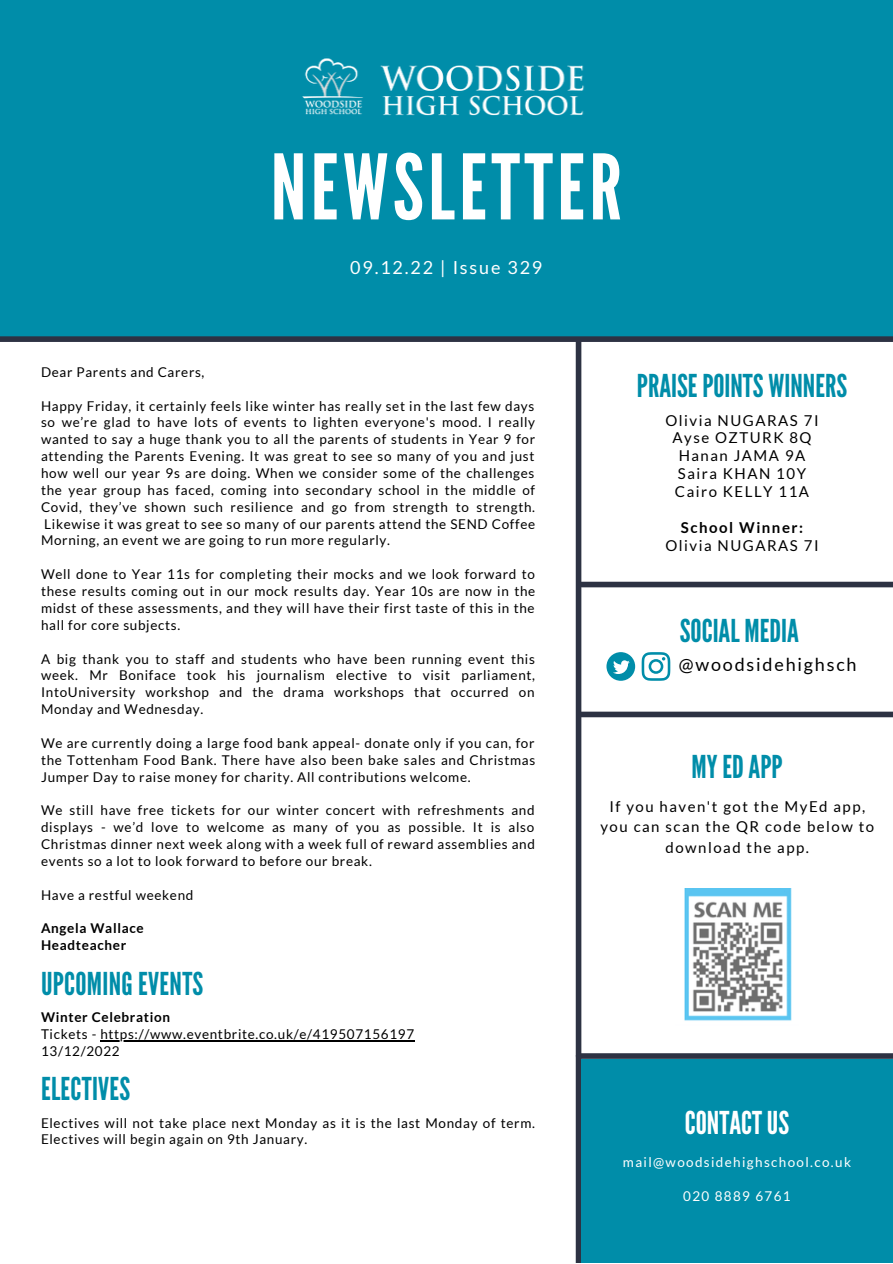
<style>
.page{position:relative;width:893px;height:1264px;background:#fff}
.page>*{position:absolute;margin:0;border:0;box-sizing:border-box;transform-origin:0 0}
.t1{font:89.85px "League Gothic";letter-spacing:.05em;color:#fff}
.t2{font:31.5px "League Gothic";color:#008da9}
.t3{font:31.5px "League Gothic";color:#fff}
.t4{font:18px "Lato";letter-spacing:.1em;color:#fff}
.t5{font:18px "Lato";letter-spacing:.1em;color:#000}
.t6{font:15px/18px "Lato";letter-spacing:.1em;color:#000;text-align:center}
.t7{font:700 15px "Lato";letter-spacing:.1em;color:#000}
.t8{font:13.5px/16.8px "Lato";letter-spacing:.05em;color:#000;text-align:justify}
.t9{font:700 13.5px/16.8px "Lato";letter-spacing:.05em;color:#000}
.t10{font:13.5px "Lato";letter-spacing:.1em;color:#fff}
</style>
<div class="page">
<div style="left:0;top:0;width:892px;height:336px;background:#008da9"></div>
<img style="left:302px;top:58px;width:282px;height:58px">
<div style="left:0;top:336px;width:892px;height:6px;background:#2d3243"></div>
<div style="left:575px;top:341px;width:6px;height:921px;background:#2d3243"></div>
<div style="left:580px;top:711px;width:312px;height:6px;background:#2d3243"></div>
<svg style="left:641px;top:652px;width:29px;height:28px"></svg>
<svg style="left:606px;top:652px;width:29px;height:28px"></svg>
<div style="left:581px;top:1058px;width:311px;height:204px;background:#008da9"></div>
<div style="left:578px;top:1053px;width:314px;height:5px;background:#2d3243"></div>
<img style="left:684px;top:888px;width:108px;height:133px">
<div style="left:581px;top:581px;width:311px;height:6px;background:#2d3243"></div>
<hr style="left:100px;top:1040px;width:315px;height:1px;background:#000">
<h1 class="t1" style="left:271px;top:135px;width:352px">NEWSLETTER</h1>
<h3 class="t4" style="left:350px;top:256px;width:194px">09.12.22 | Issue 329</h3>
<p class="t8" style="left:41px;top:363px;width:165px">Dear Parents and Carers,</p>
<p class="t8" style="left:41px;top:397px;width:495px">Happy Friday, it certainly feels like winter has really set in the last few days so we’re glad to have lots of events to lighten everyone's mood. I really wanted to say a huge thank you to all the parents of students in Year 9 for attending the Parents Evening. It was great to see so many of you and just how well our year 9s are doing. When we consider some of the challenges the year group has faced, coming into secondary school in the middle of Covid, they’ve shown such resilience and go from strength to strength.<br>Likewise it was great to see so many of our parents attend the SEND Coffee Morning, an event we are going to run more regularly.</p>
<p class="t8" style="left:41px;top:565px;width:496px">Well done to Year 11s for completing their mocks and we look forward to these results coming out in our mock results day. Year 10s are now in the midst of these assessments, and they will have their first taste of this in the hall for core subjects.</p>
<p class="t8" style="left:41px;top:650px;width:495px">A big thank you to staff and students who have been running event this week. Mr Boniface took his journalism elective to visit parliament, IntoUniversity workshop and the drama workshops that occurred on Monday and Wednesday.</p>
<p class="t8" style="left:41px;top:734px;width:495px">We are currently doing a large food bank appeal- donate only if you can, for the Tottenham Food Bank. There have also been bake sales and Christmas Jumper Day to raise money for charity. All contributions welcome.</p>
<p class="t8" style="left:41px;top:801px;width:495px">We still have free tickets for our winter concert with refreshments and displays - we’d love to welcome as many of you as possible. It is also Christmas dinner next week along with a week full of reward assemblies and events so a lot to look forward to before our break.</p>
<p class="t8" style="left:41px;top:886px;width:154px">Have a restful weekend</p>
<p class="t9" style="left:41px;top:919px;width:104px">Angela Wallace<br>Headteacher</p>
<h2 class="t2" style="left:41px;top:965px;width:164px">UPCOMING EVENTS</h2>
<p class="t9" style="left:41px;top:1008px;width:131px">Winter Celebration</p>
<p class="t8" style="left:41px;top:1025px;width:375px">Tickets - https://www.eventbrite.co.uk/e/419507156197<br>13/12/2022</p>
<h2 class="t2" style="left:41px;top:1070px;width:91px">ELECTIVES</h2>
<p class="t8" style="left:41px;top:1113px;width:495px">Electives will not take place next Monday as it is the last Monday of term.<br>Electives will begin again on 9th January.</p>
<h2 class="t2" style="left:637px;top:367px;width:212px">PRAISEPOINTS WINNERS</h2>
<p class="t6" style="left:665px;top:410px;width:155px">Olivia NUGARAS 7I<br>Ayse OZTURK 8Q<br>Hanan JAMA 9A<br>Saira KHAN 10Y<br>Cairo KELLY 11A</p>
<p class="t7" style="left:681px;top:518px;width:124px">School Winner:</p>
<p class="t6" style="left:665px;top:536px;width:155px">Olivia NUGARAS 7I</p>
<h2 class="t2" style="left:679px;top:612px;width:120px">SOCIAL MEDIA</h2>
<h3 class="t5" style="left:679px;top:653px;width:179px">@woodsidehighsch</h3>
<h2 class="t2" style="left:691px;top:748px;width:92px">MYEDAPP</h2>
<p class="t6" style="left:600px;top:796px;width:275px;line-height:20.2px">If you haven't got the MyEd app, you can scan the QR code below to download the app.</p>
<h2 class="t3" style="left:685px;top:1104px;width:106px">CONTACTUS</h2>
<p class="t10" style="left:623px;top:1153px;width:229px">mail@woodsidehighschool.co.uk</p>
<p class="t10" style="left:683px;top:1187px;width:109px">020 8889 6761</p>
</div>
